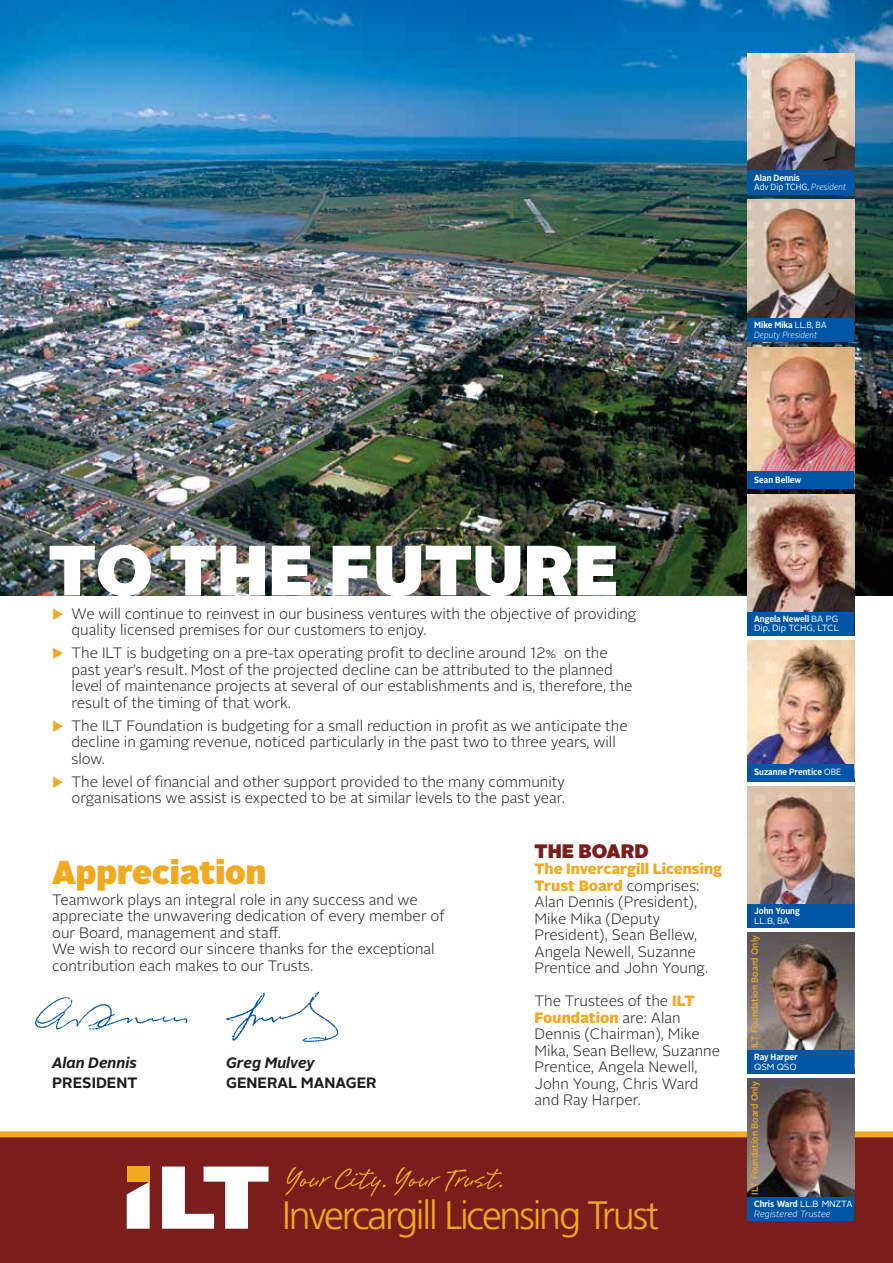
<style>
.page{position:relative;width:893px;height:1263px;background:#fff}
.page>*{position:absolute;margin:0;border:0;box-sizing:border-box;transform-origin:0 0}
.t1{font:900 70.95px "Alright Sans";color:#fff}
.t2{font:300 39.6px "Frutiger";letter-spacing:-.055em;color:#f1a922}
.t3{font:900 33px "Alright Sans";color:#f1a922}
.t4{font:900 19.5px "Alright Sans";color:#7b1e1b}
.t5{font:300 15px/16.5px "Alright Sans";color:#1d1d1b}
.t6{font:700 15px "Alright Sans";color:#1d1d1b}
.t7{font:italic 700 15px "Alright Sans";color:#1d1d1b}
.t8{font:700 9px "Alright Sans";color:#fff;scale:.9 1}
.t9{font:9px/9.8px "Alright Sans";color:#fff}
.t10{font:500 9px "Alright Sans";color:#f1a922}
.t11{font:italic 300 9px/9.8px "Alright Sans";color:#fff}
.t12{font:9px/9.8px "Alright Sans";color:#fff;scale:.9 1}
.t13{font:italic 300 9px/9.8px "Alright Sans";color:#fff;scale:.9 1}
.s1{font-weight:700}
.s2{font-weight:300;font-style:italic}
.s3{font-weight:700;font-style:normal}
.s4{font-weight:400;font-style:normal}
.s5{color:#f1a922}
.s6{font-weight:900;color:#f1a922}
.s7{font-weight:400}
</style>
<div class="page">
<img style="left:0;top:0;width:893px;height:595px">
<div style="left:0;top:1135px;width:893px;height:128px;background:#7b1e1b"></div>
<div style="left:0;top:1131px;width:893px;height:6px;background:#f1a922"></div>
<svg style="left:127px;top:1182px;width:23px;height:47px"></svg>
<div style="left:127px;top:1166px;width:23px;height:16px;background:#f1a922"></div>
<svg style="left:162px;top:1166px;width:107px;height:63px"></svg>
<svg style="left:285px;top:1167px;width:218px;height:30px"></svg>
<img style="left:748px;top:53px;width:106px;height:117px">
<img style="left:748px;top:200px;width:106px;height:118px">
<img style="left:747px;top:347px;width:107px;height:124px">
<img style="left:748px;top:640px;width:106px;height:124px">
<img style="left:748px;top:494px;width:106px;height:118px">
<img style="left:748px;top:786px;width:106px;height:118px">
<img style="left:748px;top:932px;width:106px;height:118px">
<img style="left:748px;top:1079px;width:106px;height:118px">
<div style="left:747px;top:170px;width:107px;height:25px;background:#0056a4"></div>
<div style="left:747px;top:318px;width:107px;height:24px;background:#0056a4"></div>
<div style="left:747px;top:471px;width:107px;height:18px;background:#0056a4"></div>
<div style="left:747px;top:764px;width:107px;height:17px;background:#0056a4"></div>
<div style="left:747px;top:612px;width:107px;height:23px;background:#0056a4"></div>
<div style="left:747px;top:904px;width:107px;height:24px;background:#0056a4"></div>
<div style="left:747px;top:1050px;width:107px;height:24px;background:#0056a4"></div>
<div style="left:747px;top:1197px;width:107px;height:24px;background:#0056a4"></div>
<img style="left:35px;top:997px;width:153px;height:33px">
<img style="left:226px;top:991px;width:113px;height:51px">
<p class="t12" style="left:754px;top:173px;width:104px"><span class="s1">Alan Dennis<br></span>Adv Dip TCHG, <span class="s2">President</span></p>
<p class="t13" style="left:754px;top:320px;width:82px"><span class="s3">Mike Mika</span> <span class="s4">LL.B, BA<br></span>Deputy President</p>
<h1 class="t1" style="left:48px;top:519px;width:572px">TO THE FUTURE</h1>
<p class="t5" style="left:72px;top:606px;width:566px;text-indent:-20px"><span class="s5">◆</span> We will continue to reinvest in our business ventures with the objective of providing quality licensed premises for our customers to enjoy.</p>
<p class="t5" style="left:72px;top:645px;width:562px;text-indent:-20px"><span class="s5">◆</span> The ILT is budgeting on a pre-tax operating profit to decline around 12% on the past year’s result. Most of the projected decline can be attributed to the planned level of maintenance projects at several of our establishments and is, therefore, the result of the timing of that work.</p>
<p class="t5" style="left:72px;top:717px;width:558px;text-indent:-20px"><span class="s5">◆</span> The ILT Foundation is budgeting for a small reduction in profit as we anticipate the decline in gaming revenue, noticed particularly in the past two to three years, will slow.</p>
<p class="t5" style="left:52px;top:773px;width:514px;text-align:right"><span class="s5">◆</span> The level of financial and other support provided to the many community organisations we assist is expected to be at similar levels to the past year.</p>
<h3 class="t4" style="left:534px;top:837px;width:116px">THE BOARD</h3>
<p class="t5" style="left:534px;top:861px;width:189px"><span class="s6">The Invercargill Licensing<br>Trust Board</span> comprises:<br>Alan Dennis (President),<br>Mike Mika (Deputy<br>President), Sean Bellew,<br>Angela Newell, Suzanne<br>Prentice and John Young.</p>
<p class="t5" style="left:534px;top:993px;width:187px">The Trustees of the <span class="s6">ILT<br>Foundation</span> are: Alan<br>Dennis (Chairman), Mike<br>Mika, Sean Bellew, Suzanne<br>Prentice, Angela Newell,<br>John Young, Chris Ward and Ray Harper.</p>
<h3 class="t3" style="left:52px;top:848px;width:216px">Appreciation</h3>
<p class="t5" style="left:52px;top:892px;width:394px">Teamwork plays an integral role in any success and we appreciate the unwavering dedication of every member of our Board, management and staff.<br>We wish to record our sincere thanks for the exceptional contribution each makes to our Trusts.</p>
<p class="t7" style="left:52px;top:1052px;width:86px">Alan Dennis</p>
<p class="t7" style="left:226px;top:1052px;width:90px">Greg Mulvey</p>
<p class="t6" style="left:52px;top:1072px;width:87px">PRESIDENT</p>
<p class="t6" style="left:226px;top:1072px;width:152px">GENERAL MANAGER</p>
<h2 class="t2" style="left:282px;top:1193px;width:378px">Invercargill Licensing Trust</h2>
<p class="t8" style="left:754px;top:473px;width:54px">Sean Bellew</p>
<p class="t9" style="left:754px;top:614px;width:86px"><span class="s1">Angela Newell</span> BA PG<br>Dip, Dip TCHG, LTCL</p>
<p class="t8" style="left:754px;top:766px;width:98px">Suzanne Prentice <span class="s7">OBE</span></p>
<p class="t8" style="left:754px;top:905px;width:52px">John Young</p>
<p class="t9" style="left:754px;top:916px;width:37px">LL.B, BA</p>
<p class="t10" style="left:748px;top:1048px;width:115px;rotate:-90deg">ILT Foundation Board Only</p>
<p class="t10" style="left:748px;top:1194px;width:115px;rotate:-90deg">ILT Foundation Board Only</p>
<p class="t11" style="left:754px;top:1199px;width:100px"><span class="s3">Chris Ward</span> <span class="s4">LL.B MNZTA<br></span>Registered Trustee</p>
<p class="t8" style="left:754px;top:1051px;width:50px">Ray Harper</p>
<p class="t9" style="left:754px;top:1062px;width:44px">QSM QSO</p>
</div>
